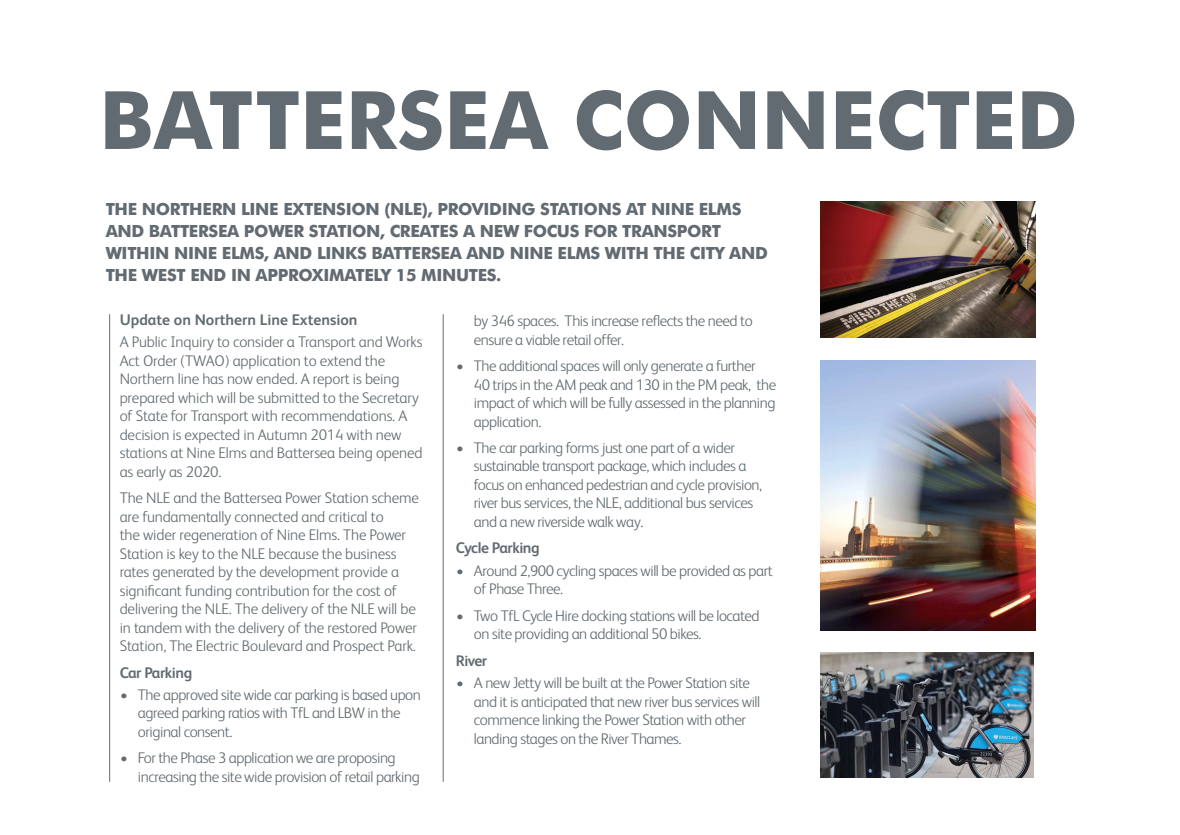
<style>
.page{position:relative;width:1180px;height:835px;background:#fff}
.page>*{position:absolute;margin:0;border:0;box-sizing:border-box;transform-origin:0 0}
.t1{font:700 80.5px "Futura BT";color:#626b71}
.t2{font:700 16.8px "Futura BT";letter-spacing:-.02em;color:#626b71}
.t3{font:300 15.4px/18.5px "FS Albert";letter-spacing:-.03em;color:#626b71}
.t4{font:300 15.4px/18.5px "FS Albert";letter-spacing:-.01em;color:#626b71}
.t5{font:700 15.4px "FS Albert";letter-spacing:-.03em;color:#626b71}
</style>
<div class="page">
<hr style="left:109px;top:314px;width:1px;height:467px;background:#626b71">
<hr style="left:443px;top:314px;width:1px;height:467px;background:#626b71">
<img style="left:820px;top:201px;width:216px;height:136px">
<img style="left:820px;top:360px;width:216px;height:270px">
<img style="left:820px;top:652px;width:213px;height:125px">
<h1 class="t1" style="left:99px;top:71px;width:980px">BATTERSEA CONNECTED</h1>
<p class="t2" style="left:106px;top:199px;width:63px">THE NORTHERN</p>
<p class="t2" style="left:241px;top:199px;width:19px">LINE</p>
<p class="t2" style="left:283px;top:199px;width:33px">EXTENSION</p>
<p class="t2" style="left:384px;top:199px;width:65px">(NLE), PROVIDING</p>
<p class="t2" style="left:540px;top:199px;width:12px">STATIONS</p>
<p class="t2" style="left:626px;top:199px;width:49px">AT NINE</p>
<p class="t2" style="left:699px;top:199px;width:21px">ELMS</p>
<p class="t2" style="left:106px;top:221px;width:14px">AND</p>
<p class="t2" style="left:149px;top:221px;width:23px">BATTERSEA</p>
<p class="t2" style="left:244px;top:221px;width:86px">POWER STATION</p>
<p class="t2" style="left:380px;top:221px;width:31px">, CREATES</p>
<p class="t2" style="left:463px;top:221px;width:133px">ANEW FOCUS FOR</p>
<p class="t2" style="left:622px;top:221px;width:12px">TRANSPORT</p>
<p class="t2" style="left:106px;top:243px;width:26px">WITHIN</p>
<p class="t2" style="left:174px;top:243px;width:24px">NINE</p>
<p class="t2" style="left:222px;top:243px;width:21px">ELMS</p>
<p class="t2" style="left:264px;top:243px;width:24px">, AND</p>
<p class="t2" style="left:317px;top:243px;width:11px">LINKS</p>
<p class="t2" style="left:371px;top:243px;width:23px">BATTERSEA</p>
<p class="t2" style="left:466px;top:243px;width:14px">AND</p>
<p class="t2" style="left:510px;top:243px;width:24px">NINE</p>
<p class="t2" style="left:557px;top:243px;width:21px">ELMS</p>
<p class="t2" style="left:605px;top:243px;width:26px">WITH</p>
<p class="t2" style="left:653px;top:243px;width:12px">THE</p>
<p class="t2" style="left:690px;top:243px;width:10px">CITY</p>
<p class="t2" style="left:729px;top:243px;width:14px">AND</p>
<p class="t2" style="left:106px;top:265px;width:12px">THE</p>
<p class="t2" style="left:142px;top:265px;width:12px">WEST</p>
<p class="t2" style="left:190px;top:265px;width:13px">END</p>
<p class="t2" style="left:231px;top:265px;width:37px">IN APPRO</p>
<p class="t2" style="left:312px;top:265px;width:23px">XIMATELY</p>
<p class="t2" style="left:396px;top:265px;width:37px">15 MINUTES</p>
<p class="t2" style="left:496px;top:265px;width:7px">.</p>
<p class="t5" style="left:120px;top:311px;width:239px">Update on Northern Line Extension</p>
<p class="t4" style="left:120px;top:332px;width:304px">A Public Inquiry to consider a Transport and Works Act Order (TWAO) application to extend the Northern line has now ended. A report is being prepared which will be submitted to the Secretary of State for Transport with recommendations. A decision is expected in Autumn 2014 with new stations at Nine Elms and Battersea being opened as early as 2020.</p>
<p class="t4" style="left:120px;top:488px;width:301px">The NLE and the Battersea Power Station scheme are fundamentally connected and critical to<br>the wider regeneration of Nine Elms. The Power Station is key to the NLE because the business rates generated by the development provide a significant funding contribution for the cost of delivering the NLE. The delivery of the NLE will be in tandem with the delivery of the restored Power Station, The Electric Boulevard and Prospect Park.</p>
<p class="t5" style="left:120px;top:663px;width:74px">Car Parking</p>
<p class="t3" style="left:138px;top:685px;width:284px;text-indent:-18px">• The approved site wide car parking is based upon agreed parking ratios with TfL and LBW in the original consent.</p>
<p class="t3" style="left:138px;top:748px;width:283px;text-indent:-18px">• For the Phase 3 application we are proposing increasing the site wide provision of retail parking</p>
<p class="t3" style="left:474px;top:311px;width:280px">by 346 spaces. This increase reflects the need to ensure a viable retail offer.</p>
<p class="t3" style="left:474px;top:356px;width:304px;text-indent:-18px">• The additional spaces will only generate a further<br>40 trips in the AM peak and 130 in the PM peak, the impact of which will be fully assessed in the planning application.</p>
<p class="t3" style="left:474px;top:438px;width:290px;text-indent:-18px">• The car parking forms just one part of a wider sustainable transport package, which includes a focus on enhanced pedestrian and cycle provision, river bus services, the NLE, additional bus services and a new riverside walk way.</p>
<p class="t5" style="left:456px;top:539px;width:86px">Cycle Parking</p>
<p class="t3" style="left:474px;top:561px;width:300px;text-indent:-18px">• Around 2,900 cycling spaces will be provided as part of Phase Three.</p>
<p class="t3" style="left:474px;top:606px;width:287px;text-indent:-18px">• Two TfL Cycle Hire docking stations will be located on site providing an additional 50 bikes.</p>
<p class="t5" style="left:456px;top:651px;width:33px">River</p>
<p class="t3" style="left:474px;top:673px;width:288px;text-indent:-18px">• A new Jetty will be built at the Power Station site and it is anticipated that new river bus services will commence linking the Power Station with other landing stages on the River Thames.</p>
</div>
